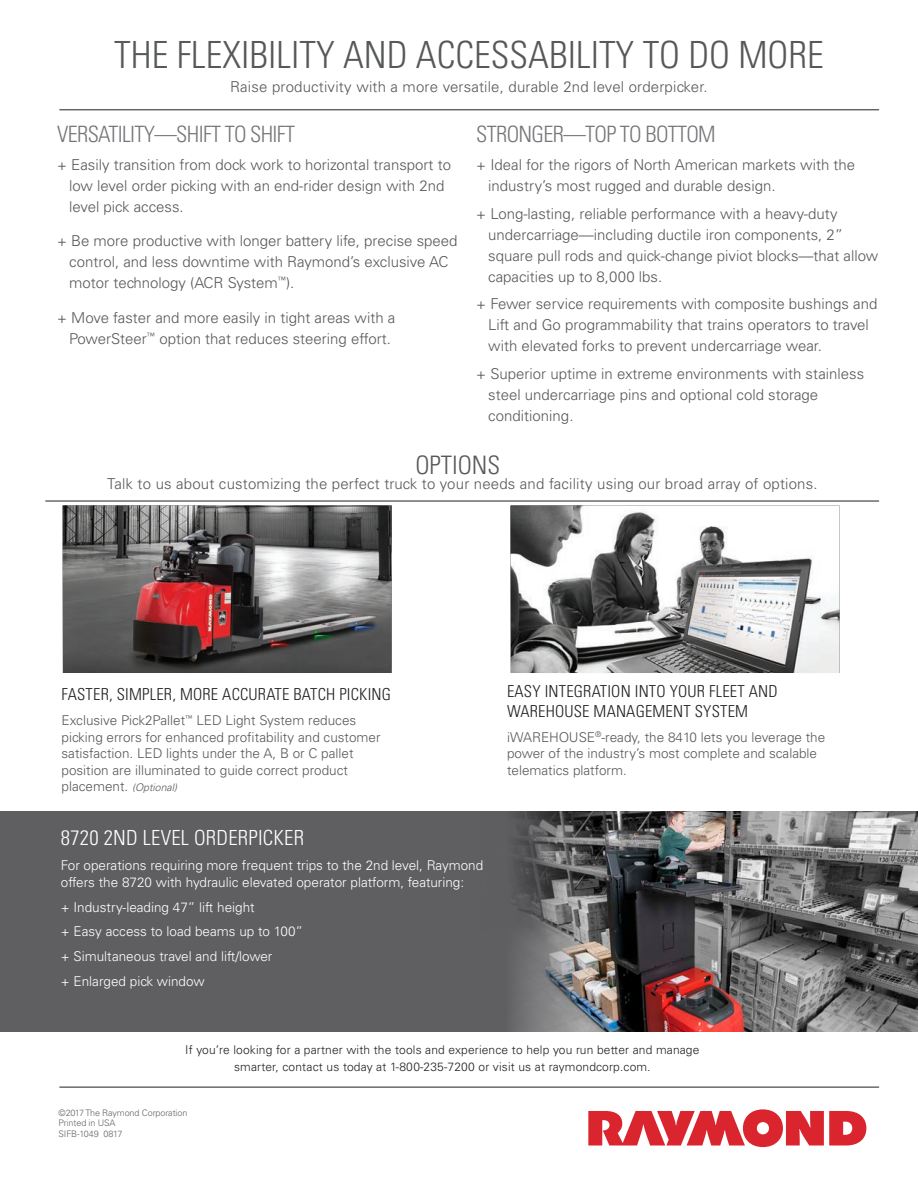
<style>
.page{position:relative;width:918px;height:1188px;background:#fff}
.page>*{position:absolute;margin:0;border:0;box-sizing:border-box;transform-origin:0 0}
.t1{font:300 condensed 37.5px "Univers LT Std";color:#57585a}
.t2{font:300 condensed 25.5px "Univers LT Std";color:#57585a}
.t3{font:300 condensed 22.5px "Univers LT Std";letter-spacing:-.03em;color:#757679}
.t4{font:300 condensed 20.85px "Univers LT Std";letter-spacing:.01em;color:#fff}
.t5{font:300 condensed 16.5px/19.5px "Univers LT Std";letter-spacing:.01em;color:#231f20}
.t6{font:300 15px/21px "Univers LT Std";color:#57585a}
.t7{font:300 13.5px/16.5px "Univers LT Std";color:#57585a}
.t8{font:300 13.5px/16.5px "Univers LT Std";color:#fff}
.t9{font:300 12px/16.5px "Univers LT Std";letter-spacing:.01em;color:#231f20;text-align:center}
.t10{font:300 9px "Univers LT Std";letter-spacing:-.01em;color:#656568}
.s1{font-style:italic;font-size:10.5px}
</style>
<div class="page">
<div style="left:0;top:811px;width:918px;height:221px;background:#5f5f62"></div>
<img style="left:514px;top:811px;width:404px;height:221px">
<hr style="left:59px;top:1087px;width:820px;height:1px;background:#231f20">
<hr style="left:59px;top:110px;width:820px;height:1px;background:#231f20">
<svg style="left:588px;top:1109px;width:278px;height:38px"></svg>
<hr style="left:45px;top:501px;width:834px;height:1px;background:#231f20">
<img style="left:63px;top:506px;width:329px;height:167px">
<img style="left:511px;top:506px;width:328px;height:167px">
<p class="t1" style="left:114px;top:32px;width:711px">THE FLEXIBILITY AND ACCESSABILITY TO DO MORE</p>
<p class="t6" style="left:230px;top:76px;width:479px">Raise productivity with a more versatile, durable 2nd level orderpicker.</p>
<p class="t3" style="left:57px;top:121px;width:239px">VERSATILITY—SHIFT TO SHIFT</p>
<p class="t6" style="left:69px;top:154px;width:383px;text-indent:-12px">+ Easily transition from dock work to horizontal transport to low level order picking with an end-rider design with 2nd level pick access.</p>
<p class="t6" style="left:69px;top:231px;width:390px;text-indent:-12px">+ Be more productive with longer battery life, precise speed control, and less downtime with Raymond’s exclusive AC motor technology (ACR System<sup>™</sup>).</p>
<p class="t6" style="left:57px;top:307px;width:340px;text-align:center">+ Move faster and more easily in tight areas with a<br>PowerSteer<sup>™</sup> option that reduces steering effort.</p>
<p class="t3" style="left:476px;top:121px;width:241px">STRONGER—TOP TO BOTTOM</p>
<p class="t6" style="left:488px;top:154px;width:368px;text-indent:-12px">+ Ideal for the rigors of North American markets with the industry’s most rugged and durable design.</p>
<p class="t6" style="left:488px;top:203px;width:392px;text-indent:-12px">+ Long-lasting, reliable performance with a heavy-duty undercarriage—including ductile iron components, 2” square pull rods and quick-change piviot blocks—that allow capacities up to 8,000 lbs.</p>
<p class="t6" style="left:488px;top:294px;width:391px;text-indent:-12px">+ Fewer service requirements with composite bushings and<br>Lift and Go programmability that trains operators to travel with elevated forks to prevent undercarriage wear.</p>
<p class="t6" style="left:488px;top:363px;width:378px;text-indent:-12px">+ Superior uptime in extreme environments with stainless steel undercarriage pins and optional cold storage conditioning.</p>
<p class="t2" style="left:415px;top:450px;width:86px">OPTIONS</p>
<p class="t6" style="left:107px;top:474px;width:712px">Talk to us about customizing the perfect truck to your needs and facility using our broad array of options.</p>
<p class="t5" style="left:62px;top:685px;width:331px">FASTER, SIMPLER, MORE ACCURATE BATCH PICKING</p>
<p class="t7" style="left:62px;top:712px;width:321px">Exclusive Pick2Pallet<sup>™</sup> LED Light System reduces picking errors for enhanced profitability and customer satisfaction. LED lights under the A, B or C pallet position are illuminated to guide correct product placement. <span class="s1">(Optional)</span></p>
<p class="t4" style="left:61px;top:826px;width:245px">8720 2ND LEVEL ORDERPICKER</p>
<p class="t8" style="left:61px;top:857px;width:424px">For operations requiring more frequent trips to the 2nd level, Raymond offers the 8720 with hydraulic elevated operator platform, featuring:</p>
<p class="t8" style="left:61px;top:899px;width:195px">+ Industry-leading 47” lift height</p>
<p class="t8" style="left:61px;top:923px;width:244px">+ Easy access to load beams up to 100”</p>
<p class="t8" style="left:61px;top:948px;width:213px">+ Simultaneous travel and lift/lower</p>
<p class="t8" style="left:61px;top:973px;width:145px">+ Enlarged pick window</p>
<p class="t5" style="left:507px;top:682px;width:272px">EASY INTEGRATION INTO YOUR FLEET AND<br>WAREHOUSE MANAGEMENT SYSTEM</p>
<p class="t7" style="left:507px;top:729px;width:320px">iWAREHOUSE<sup>®</sup>-ready, the 8410 lets you leverage the power of the industry’s most complete and scalable telematics platform.</p>
<p class="t9" style="left:185px;top:1042px;width:516px">If you’re looking for a partner with the tools and experience to help you run better and manage smarter, contact us today at 1-800-235-7200 or visit us at raymondcorp.com.</p>
<p class="t10" style="left:59px;top:1107px;width:130px">©2017 The Raymond Corporation</p>
<p class="t10" style="left:59px;top:1118px;width:58px">Printed in USA</p>
<p class="t10" style="left:59px;top:1128px;width:65px">SIFB-1049 0817</p>
</div>
